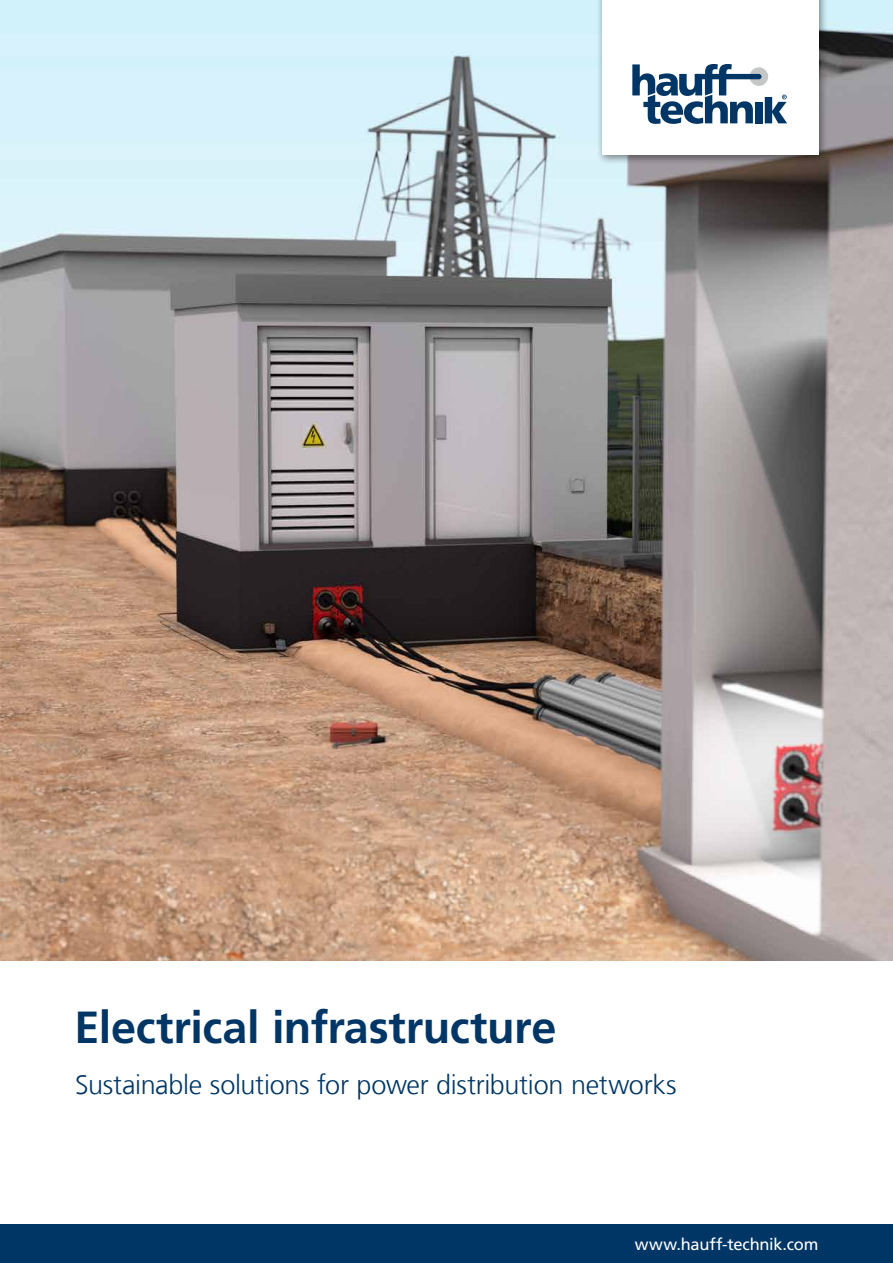
<style>
.page{position:relative;width:893px;height:1263px;background:#fff}
.page>*{position:absolute;margin:0;border:0;box-sizing:border-box;transform-origin:0 0}
.t1{font:700 45px "Frutigerfor Hauff";letter-spacing:-.005em;color:#003665}
.t2{font:300 27px "Frutigerfor Hauff";letter-spacing:-.01em;color:#003665}
.t3{font:16.5px "Frutigerfor Hauff";letter-spacing:-.015em;color:#fff}
</style>
<div class="page">
<img style="left:0;top:0;width:893px;height:961px">
<div style="left:0;top:1225px;width:893px;height:38px;background:#003665"></div>
<div style="left:596px;top:0;width:233px;height:165px;background:#000;opacity:.25"></div>
<div style="left:602px;top:0;width:216px;height:155px;background:#fff"></div>
<svg style="left:632px;top:64px;width:155px;height:60px"></svg>
<h1 class="t1" style="left:74px;top:1000px;width:483px">Electrical infrastructure</h1>
<p class="t2" style="left:75px;top:1068px;width:603px">Sustainable solutions for power distribution networks</p>
<p class="t3" style="left:635px;top:1234px;width:185px">www.hauff-technik.com</p>
</div>
